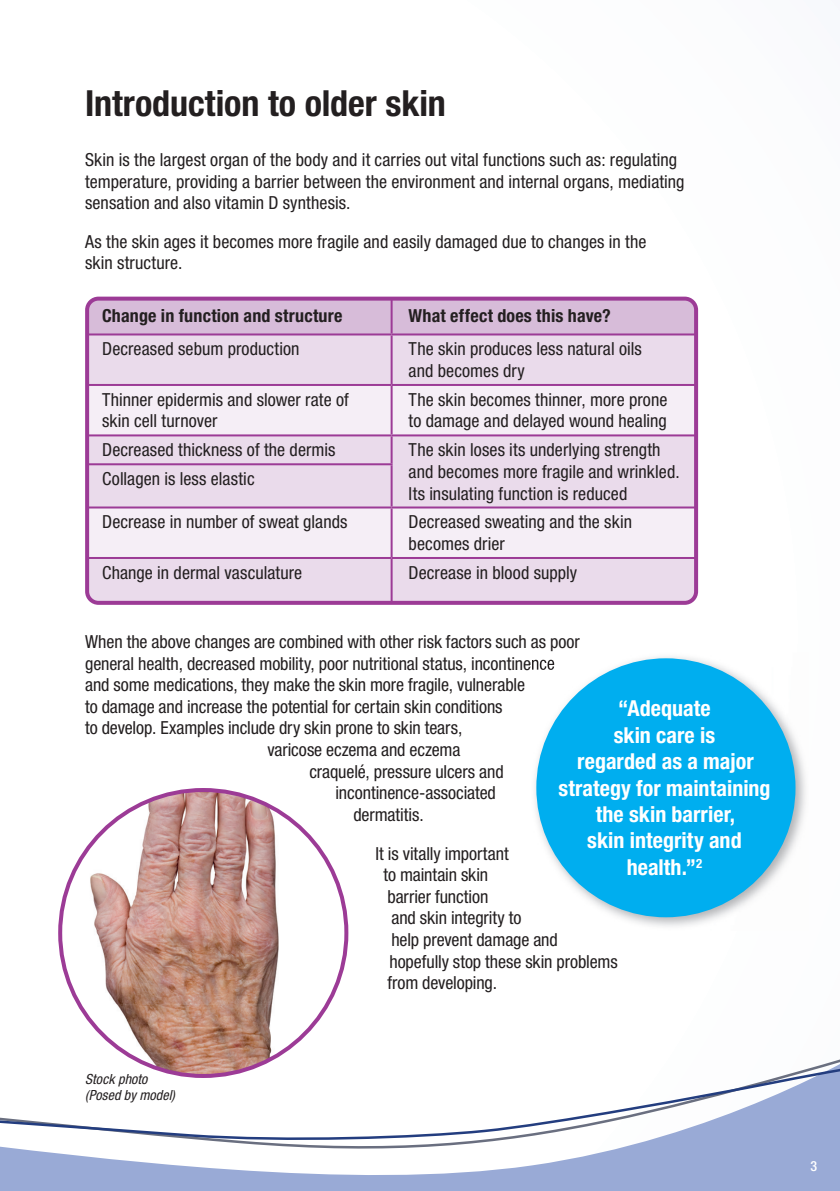
<style>
.page{position:relative;width:840px;height:1191px;background:#fff}
.page>*{position:absolute;margin:0;border:0;box-sizing:border-box;transform-origin:0 0}
.t1{font:700 condensed 36px "Helvetica Neue LT Std";color:#231f20}
.t2{font:700 condensed 22px/26.4px "Helvetica Neue LT Std";color:#fff;text-align:center}
.t3{font:condensed 18px/21.6px "Helvetica Neue LT Std";color:#231f20}
.t4{font:700 condensed 18px "Helvetica Neue LT Std";letter-spacing:.01em;color:#231f20}
.t5{font:italic condensed 14px/16.8px "Helvetica Neue LT Std";letter-spacing:.01em;color:#231f20}
.t6{font:500 condensed 14px "Helvetica Neue LT Std";color:#fff}
</style>
<div class="page">
<svg style="left:0;top:1060px;width:839px;height:131px"></svg>
<img style="left:535px;top:657px;width:271px;height:270px">
<img style="left:530px;top:657px;width:24px;height:16px">
<div style="left:536px;top:658px;width:259px;height:259px;background:#00aeef;border-radius:50%"></div>
<div style="left:90px;top:299px;width:605px;height:34px;background:#d7bcd9"></div>
<div style="left:90px;top:335px;width:602px;height:265px;background:#eadbeb"></div>
<svg style="left:90px;top:386px;width:602px;height:171px;background:#efe4f0"></svg>
<hr style="left:390px;top:299px;width:2px;height:34px;background:#9c3b96">
<hr style="left:390px;top:335px;width:2px;height:49px;background:#9c3b96">
<hr style="left:87px;top:384px;width:304px;height:2px;background:#9c3b96">
<hr style="left:391px;top:384px;width:304px;height:2px;background:#9c3b96">
<hr style="left:390px;top:386px;width:2px;height:48px;background:#9c3b96">
<hr style="left:87px;top:434px;width:304px;height:2px;background:#9c3b96">
<hr style="left:391px;top:434px;width:304px;height:2px;background:#9c3b96">
<hr style="left:390px;top:436px;width:2px;height:27px;background:#9c3b96">
<hr style="left:87px;top:463px;width:305px;height:2px;background:#9c3b96">
<hr style="left:390px;top:465px;width:2px;height:41px;background:#9c3b96">
<hr style="left:87px;top:506px;width:304px;height:2px;background:#9c3b96">
<hr style="left:391px;top:506px;width:304px;height:2px;background:#9c3b96">
<hr style="left:390px;top:508px;width:2px;height:49px;background:#9c3b96">
<hr style="left:87px;top:557px;width:304px;height:2px;background:#9c3b96">
<hr style="left:391px;top:557px;width:304px;height:2px;background:#9c3b96">
<hr style="left:390px;top:559px;width:2px;height:44px;background:#9c3b96">
<hr style="left:87px;top:333px;width:304px;height:2px;background:#9c3b96">
<hr style="left:391px;top:333px;width:304px;height:2px;background:#9c3b96">
<div style="left:85px;top:297px;width:612px;height:308px;border:4px solid #9c3b96;border-radius:11px"></div>
<img style="left:60px;top:790px;width:286px;height:215px">
<img style="left:79px;top:1004px;width:248px;height:72px">
<h1 class="t1" style="left:85px;top:82px;width:362px">Introduction to older skin</h1>
<p class="t3" style="left:85px;top:149px;width:600px">Skin is the largest organ of the body and it carries out vital functions such as: regulating temperature, providing a barrier between the environment and internal organs, mediating sensation and also vitamin D synthesis.</p>
<p class="t3" style="left:85px;top:230px;width:562px">As the skin ages it becomes more fragile and easily damaged due to changes in the skin structure.</p>
<p class="t4" style="left:102px;top:305px;width:242px">Change in function and structure</p>
<p class="t4" style="left:408px;top:305px;width:203px">What effect does this have?</p>
<p class="t3" style="left:102px;top:338px;width:199px">Decreased sebum production</p>
<p class="t3" style="left:408px;top:338px;width:234px">The skin produces less natural oils and becomes dry</p>
<p class="t3" style="left:102px;top:388px;width:248px">Thinner epidermis and slower rate of skin cell turnover</p>
<p class="t3" style="left:408px;top:388px;width:260px">The skin becomes thinner, more prone to damage and delayed wound healing</p>
<p class="t3" style="left:102px;top:439px;width:235px">Decreased thickness of the dermis</p>
<p class="t3" style="left:408px;top:439px;width:272px">The skin loses its underlying strength and becomes more fragile and wrinkled.<br>Its insulating function is reduced</p>
<p class="t3" style="left:102px;top:468px;width:154px">Collagen is less elastic</p>
<p class="t3" style="left:102px;top:511px;width:247px">Decrease in number of sweat glands</p>
<p class="t3" style="left:408px;top:511px;width:225px">Decreased sweating and the skin becomes drier</p>
<p class="t3" style="left:102px;top:561px;width:201px">Change in dermal vasculature</p>
<p class="t3" style="left:408px;top:561px;width:170px">Decrease in blood supply</p>
<p class="t3" style="left:85px;top:631px;width:496px">When the above changes are combined with other risk factors such as poor</p>
<p class="t3" style="left:85px;top:652px;width:471px">general health, decreased mobility, poor nutritional status, incontinence</p>
<p class="t3" style="left:85px;top:674px;width:441px">and some medications, they make the skin more fragile, vulnerable</p>
<p class="t3" style="left:85px;top:695px;width:419px">to damage and increase the potential for certain skin conditions</p>
<p class="t3" style="left:85px;top:717px;width:378px">to develop. Examples include dry skin prone to skin tears,</p>
<p class="t3" style="left:267px;top:739px;width:194px">varicose eczema and eczema</p>
<p class="t3" style="left:309px;top:760px;width:196px">craquelé, pressure ulcers and</p>
<p class="t3" style="left:335px;top:782px;width:162px">incontinence-associated</p>
<p class="t3" style="left:353px;top:803px;width:72px">dermatitis.</p>
<p class="t3" style="left:375px;top:842px;width:135px">It is vitally important</p>
<p class="t3" style="left:383px;top:864px;width:106px">to maintain skin</p>
<p class="t3" style="left:387px;top:885px;width:102px">barrier function</p>
<p class="t3" style="left:391px;top:907px;width:131px">and skin integrity to</p>
<p class="t3" style="left:391px;top:928px;width:168px">help prevent damage and</p>
<p class="t3" style="left:389px;top:950px;width:229px">hopefully stop these skin problems</p>
<p class="t3" style="left:387px;top:972px;width:111px">from developing.</p>
<p class="t2" style="left:558px;top:695px;width:213px">“Adequate<br>skin care is<br>regarded as a major strategy for maintaining the skin barrier,<br>skin integrity and health.”<sup>2</sup></p>
<p class="t5" style="left:85px;top:1070px;width:91px">Stock photo (Posed by model)</p>
<p class="t6" style="left:810px;top:1157px;width:8px">3</p>
</div>
